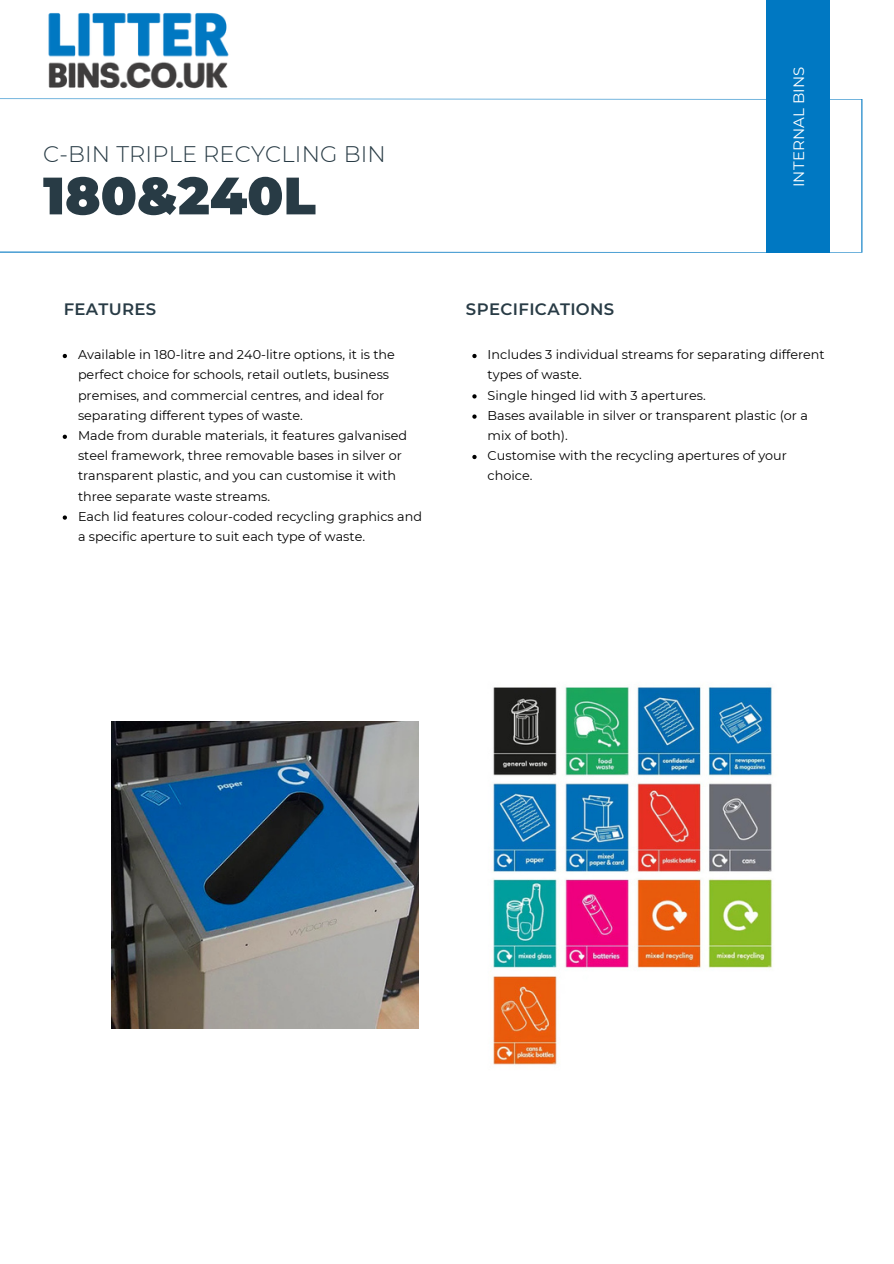
<style>
.page{position:relative;width:894px;height:1264px;background:#fff}
.page>*{position:absolute;margin:0;border:0;box-sizing:border-box;transform-origin:0 0}
.t1{font:900 52.5px "Montserrat";color:#283b45}
.t2{font:300 22.5px "Montserrat";letter-spacing:.005em;color:#283b45}
.t3{font:600 16.5px "Montserrat";letter-spacing:.02em;color:#283b45}
.t4{font:15px "Montserrat";letter-spacing:.01em;color:#fff}
.t5{font:12.75px/20.2px "Montserrat";color:#000}
</style>
<div class="page">
<svg style="left:0;top:98px;width:862px;height:155px"></svg>
<div style="left:765px;top:0;width:64px;height:252px;background:#0078c2"></div>
<img style="left:112px;top:722px;width:306px;height:306px">
<img style="left:493px;top:687px;width:280px;height:378px">
<svg style="left:63px;top:354px;width:4px;height:4px"></svg>
<svg style="left:63px;top:434px;width:4px;height:5px"></svg>
<svg style="left:63px;top:515px;width:4px;height:4px"></svg>
<svg style="left:472px;top:354px;width:4px;height:4px"></svg>
<svg style="left:472px;top:394px;width:4px;height:4px"></svg>
<svg style="left:472px;top:414px;width:4px;height:5px"></svg>
<svg style="left:472px;top:455px;width:4px;height:4px"></svg>
<img style="left:48px;top:13px;width:181px;height:76px">
<p class="t2" style="left:43px;top:140px;width:344px">C-BIN TRIPLE RECYCLING BIN</p>
<p class="t1" style="left:43px;top:163px;width:274px">180&amp;240L</p>
<p class="t4" style="left:789px;top:187px;width:124px;rotate:-90deg">WHEELED BINS</p>
<p class="t4" style="left:789px;top:187px;width:122px;rotate:-90deg">INTERNAL BINS</p>
<h4 class="t3" style="left:64px;top:299px;width:94px">FEATURES</h4>
<h1 class="t3" style="left:466px;top:299px;width:150px">SPECIFICATIONS</h1>
<h3 class="t5" style="left:78px;top:344px;width:318px">Available in 180-litre and 240-litre options, it is the perfect choice for schools, retail outlets, business premises, and commercial centres, and ideal for separating different types of waste.</h3>
<h3 class="t5" style="left:78px;top:425px;width:330px">Made from durable materials, it features galvanised steel framework, three removable bases in silver or transparent plastic, and you can customise it with three separate waste streams.</h3>
<p class="t5" style="left:78px;top:506px;width:345px">Each lid features colour-coded recycling graphics and a specific aperture to suit each type of waste.</p>
<p class="t5" style="left:487px;top:344px;width:338px">Includes 3 individual streams for separating different types of waste.</p>
<p class="t5" style="left:487px;top:385px;width:219px">Single hinged lid with 3 apertures.</p>
<p class="t5" style="left:487px;top:405px;width:322px">Bases available in silver or transparent plastic (or a mix of both).</p>
<p class="t5" style="left:487px;top:445px;width:301px">Customise with the recycling apertures of your choice.</p>
</div>
